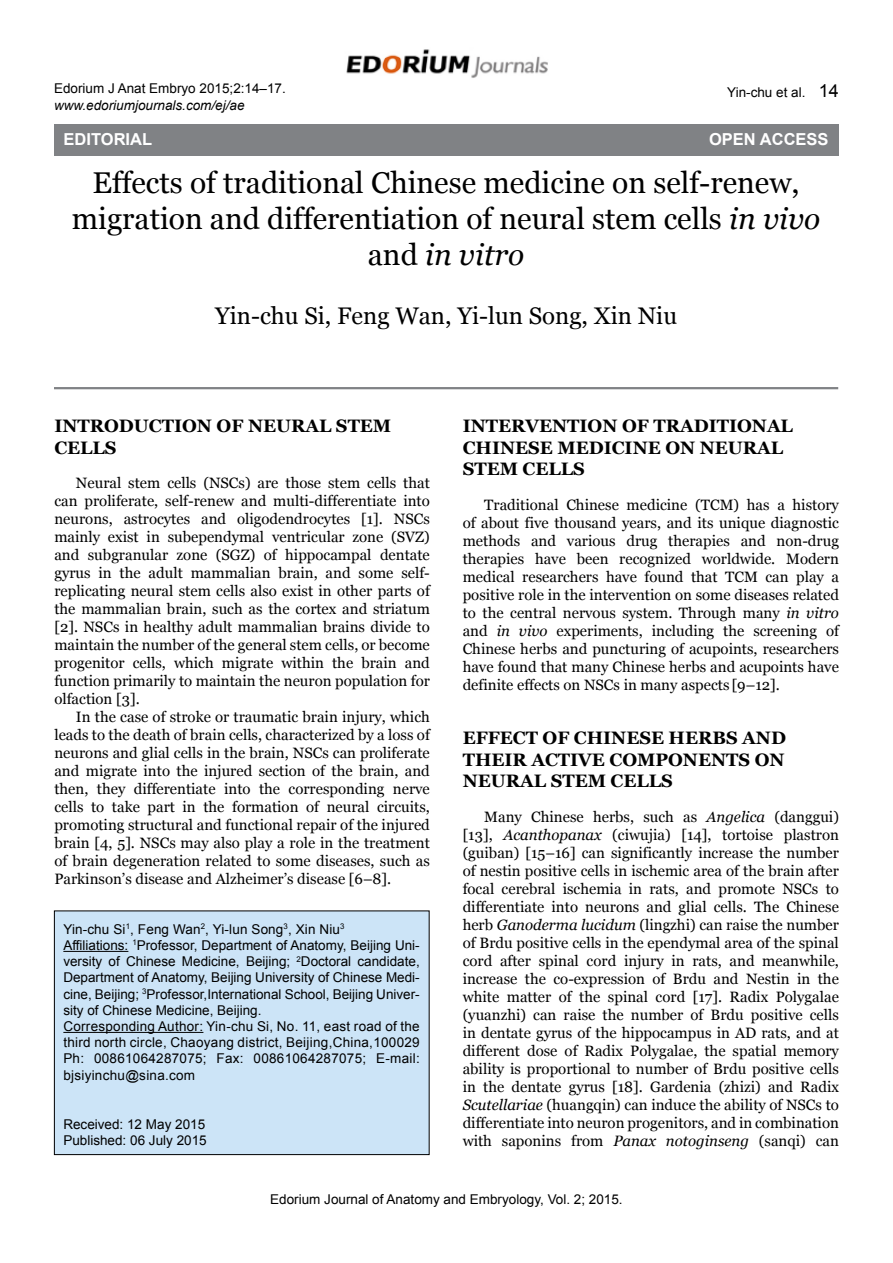
<style>
.page{position:relative;width:893px;height:1263px;background:#fff}
.page>*{position:absolute;margin:0;border:0;box-sizing:border-box;transform-origin:0 0}
.t1{font:30px/36px "Georgia";color:#000;text-align:center}
.t2{font:24px "Georgia";color:#000}
.t3{font:700 18px/21.6px "Georgia";color:#000}
.t4{font:700 16.5px "Arial";color:#fff}
.t5{font:15px/18px "Georgia";color:#000;text-align:justify}
.t6{font:13.5px/16.2px "Arial";color:#000}
.t7{font:italic 13.5px "Arial";color:#000}
.s1{font-size:18px}
.s2{font-style:italic}
</style>
<div class="page">
<div style="left:54px;top:124px;width:784px;height:32px;background:#808285"></div>
<img style="left:346px;top:49px;width:202px;height:29px">
<hr style="left:54px;top:387px;width:784px;height:2px;background:#808285">
<div style="left:54px;top:911px;width:375px;height:243px;background:#cce4f7"></div>
<div style="left:54px;top:910px;width:376px;height:245px;border:1px solid #000"></div>
<hr style="left:63px;top:951px;width:65px;height:1px;background:#000">
<hr style="left:63px;top:1032px;width:140px;height:1px;background:#000">
<p class="t6" style="left:54px;top:81px;width:233px">Edorium J Anat Embryo 2015;2:14–17.</p>
<p class="t7" style="left:54px;top:96px;width:192px">www.edoriumjournals.com/ej/ae</p>
<p class="t6" style="left:727px;top:84px;width:113px">Yin-chu et al. <span class="s1">14</span></p>
<p class="t4" style="left:64px;top:128px;width:90px">EDITORIAL</p>
<p class="t4" style="left:709px;top:128px;width:121px">OPEN ACCESS</p>
<h1 class="t1" style="left:72px;top:166px;width:750px">Effects of traditional Chinese medicine on self-renew, migration and differentiation of neural stem cells <span class="s2">in vivo </span>and <span class="s2">in vitro</span></h1>
<h2 class="t2" style="left:215px;top:301px;width:464px">Yin-chu Si, Feng Wan, Yi-lun Song, Xin Niu</h2>
<p class="t3" style="left:54px;top:415px;width:338px">INTRODUCTION OF NEURAL STEM<br>CELLS</p>
<p class="t5" style="left:54px;top:474px;width:377px;text-indent:22px">Neural stem cells (NSCs) are those stem cells that can proliferate, self-renew and multi-differentiate into neurons, astrocytes and oligodendrocytes [1]. NSCs mainly exist in subependymal ventricular zone (SVZ) and subgranular zone (SGZ) of hippocampal dentate gyrus in the adult mammalian brain, and some self&shy;replicating neural stem cells also exist in other parts of the mammalian brain, such as the cortex and striatum [2]. NSCs in healthy adult mammalian brains divide to maintain the number of the general stem cells, or become progenitor cells, which migrate within the brain and function primarily to maintain the neuron population for olfaction [3].</p>
<p class="t5" style="left:54px;top:708px;width:377px;text-indent:22px">In the case of stroke or traumatic brain injury, which leads to the death of brain cells, characterized by a loss of neurons and glial cells in the brain, NSCs can proliferate and migrate into the injured section of the brain, and then, they differentiate into the corresponding nerve cells to take part in the formation of neural circuits, promoting structural and functional repair of the injured brain [4, 5]. NSCs may also play a role in the treatment of brain degeneration related to some diseases, such as Parkinson’s disease and Alzheimer’s disease [6–8].</p>
<p class="t6" style="left:63px;top:921px;width:358px">Yin-chu Si<sup>1</sup>, Feng Wan<sup>2</sup>, Yi-lun Song<sup>3</sup>, Xin Niu<sup>3<br></sup>Affiliations: <sup>1</sup>Professor, Department of Anatomy, Beijing Uni&shy;versity of Chinese Medicine, Beijing; <sup>2</sup>Doctoral candidate, Department of Anatomy, Beijing University of Chinese Medi&shy;cine, Beijing; <sup>3</sup>Professor,International School, Beijing Univer&shy;sity of Chinese Medicine, Beijing.<br>Corresponding Author: Yin-chu Si, No. 11, east road of the third north circle, Chaoyang district, Beijing,China,100029<br>Ph: 00861064287075; Fax: 00861064287075; E-mail: bjsiyinchu@sina.com</p>
<p class="t6" style="left:63px;top:1116px;width:145px">Received: 12 May 2015<br>Published: 06 July 2015</p>
<p class="t3" style="left:463px;top:415px;width:332px">INTERVENTION OF TRADITIONAL<br>CHINESE MEDICINE ON NEURAL<br>STEM CELLS</p>
<p class="t5" style="left:463px;top:496px;width:378px;text-indent:22px">Traditional Chinese medicine (TCM) has a history of about five thousand years, and its unique diagnostic methods and various drug therapies and non-drug therapies have been recognized worldwide. Modern medical researchers have found that TCM can play a positive role in the intervention on some diseases related to the central nervous system. Through many <span class="s2">in vitro </span>and <span class="s2">in vivo</span> experiments, including the screening of Chinese herbs and puncturing of acupoints, researchers have found that many Chinese herbs and acupoints have definite effects on NSCs in many aspects [9–12].</p>
<p class="t3" style="left:463px;top:727px;width:325px;text-align:justify">EFFECT OF CHINESE HERBS AND THEIR ACTIVE COMPONENTS ON NEURAL STEM CELLS</p>
<p class="t5" style="left:463px;top:808px;width:378px;text-indent:22px">Many Chinese herbs, such as <span class="s2">Angelica</span> (danggui) [13], <span class="s2">Acanthopanax</span> (ciwujia) [14], tortoise plastron (guiban) [15–16] can significantly increase the number of nestin positive cells in ischemic area of the brain after focal cerebral ischemia in rats, and promote NSCs to differentiate into neurons and glial cells. The Chinese herb <span class="s2">Ganoderma lucidum</span> (lingzhi) can raise the number of Brdu positive cells in the ependymal area of the spinal cord after spinal cord injury in rats, and meanwhile, increase the co-expression of Brdu and Nestin in the white matter of the spinal cord [17]. Radix Polygalae (yuanzhi) can raise the number of Brdu positive cells in dentate gyrus of the hippocampus in AD rats, and at different dose of Radix Polygalae, the spatial memory ability is proportional to number of Brdu positive cells in the dentate gyrus [18]. Gardenia (zhizi) and Radix <span class="s2">Scutellariae</span> (huangqin) can induce the ability of NSCs to differentiate into neuron progenitors, and in combination with saponins from <span class="s2">Panax notoginseng</span> (sanqi) can</p>
<p class="t6" style="left:270px;top:1191px;width:354px">Edorium Journal of Anatomy and Embryology, Vol. 2; 2015.</p>
</div>
